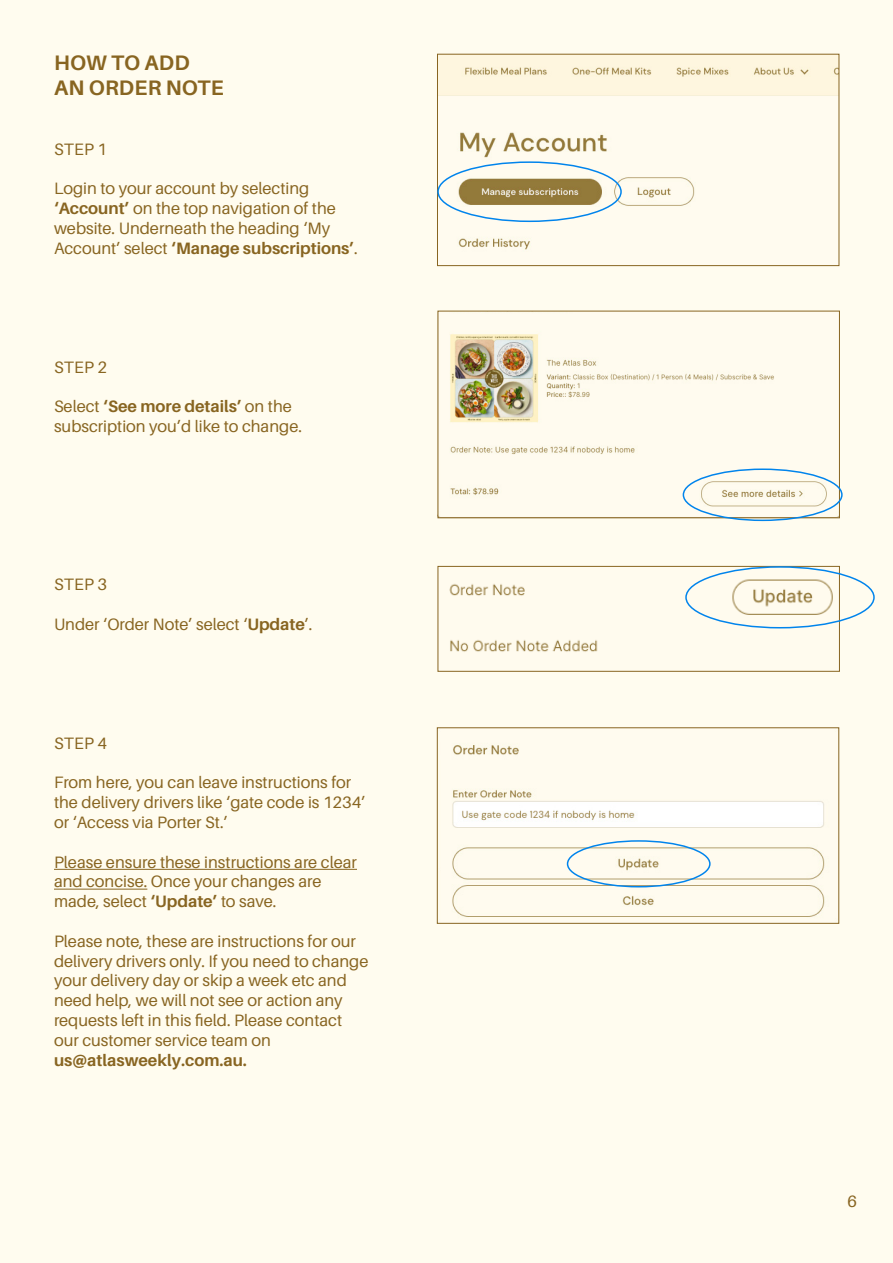
<style>
.page{position:relative;width:893px;height:1263px;background:#fffcef}
.page>*{position:absolute;margin:0;border:0;box-sizing:border-box;transform-origin:0 0}
.t1{font:700 21px/25.2px "Aileron";letter-spacing:.01em;color:#886521}
.t2{font:16.5px/19.8px "Aileron";color:#886521}
.t3{font:700 16.5px "Aileron";color:#886521}
.s1{font-weight:700}
</style>
<div class="page">
<img style="left:452px;top:745px;width:373px;height:172px">
<img style="left:449px;top:568px;width:389px;height:84px">
<div style="left:438px;top:566px;width:402px;height:105px;border:1px solid #886521"></div>
<div style="left:567px;top:840px;width:144px;height:47px;border:2px solid #0084ec;border-radius:50%"></div>
<div style="left:685px;top:566px;width:190px;height:62px;border:2px solid #0084ec;border-radius:50%"></div>
<hr style="left:54px;top:869px;width:303px;height:1px;background:#886521">
<hr style="left:54px;top:889px;width:93px;height:1px;background:#886521">
<img style="left:439px;top:56px;width:398px;height:194px">
<div style="left:437px;top:54px;width:402px;height:212px;border:1px solid #886521"></div>
<div style="left:437px;top:161px;width:185px;height:61px;border:2px solid #0084ec;border-radius:50%"></div>
<img style="left:450px;top:334px;width:388px;height:182px">
<div style="left:438px;top:311px;width:402px;height:207px;border:1px solid #886521"></div>
<div style="left:683px;top:468px;width:160px;height:53px;border:2px solid #0084ec;border-radius:50%"></div>
<p class="t1" style="left:54px;top:50px;width:171px">HOW TO ADD<br>AN ORDER NOTE</p>
<p class="t2" style="left:54px;top:139px;width:55px">STEP 1</p>
<p class="t2" style="left:54px;top:179px;width:305px">Login to your account by selecting <span class="s1">‘Account’</span> on the top navigation of the website. Underneath the heading ‘My Account’ select <span class="s1">‘Manage subscriptions’</span>.</p>
<p class="t2" style="left:54px;top:357px;width:55px">STEP 2</p>
<p class="t2" style="left:54px;top:397px;width:250px">Select <span class="s1">‘See more details’</span> on the subscription you’d like to change.</p>
<p class="t2" style="left:54px;top:575px;width:55px">STEP 3</p>
<p class="t2" style="left:54px;top:615px;width:260px">Under ‘Order Note’ select ‘<span class="s1">Update</span>’.</p>
<p class="t2" style="left:54px;top:733px;width:55px">STEP 4</p>
<p class="t2" style="left:54px;top:773px;width:313px">From here, you can leave instructions for the delivery drivers like ‘gate code is 1234’ or ‘Access via Porter St.’</p>
<p class="t2" style="left:54px;top:852px;width:304px">Please ensure these instructions are clear and concise. Once your changes are made, select <span class="s1">‘Update’</span> to save.</p>
<p class="t2" style="left:54px;top:931px;width:316px">Please note, these are instructions for our delivery drivers only. If you need to change your delivery day or skip a week etc and need help, we will not see or action any requests left in this field. Please contact our customer service team on</p>
<p class="t3" style="left:54px;top:1051px;width:194px">us@atlasweekly.com.au.</p>
<p class="t2" style="left:847px;top:1192px;width:11px">6</p>
</div>
